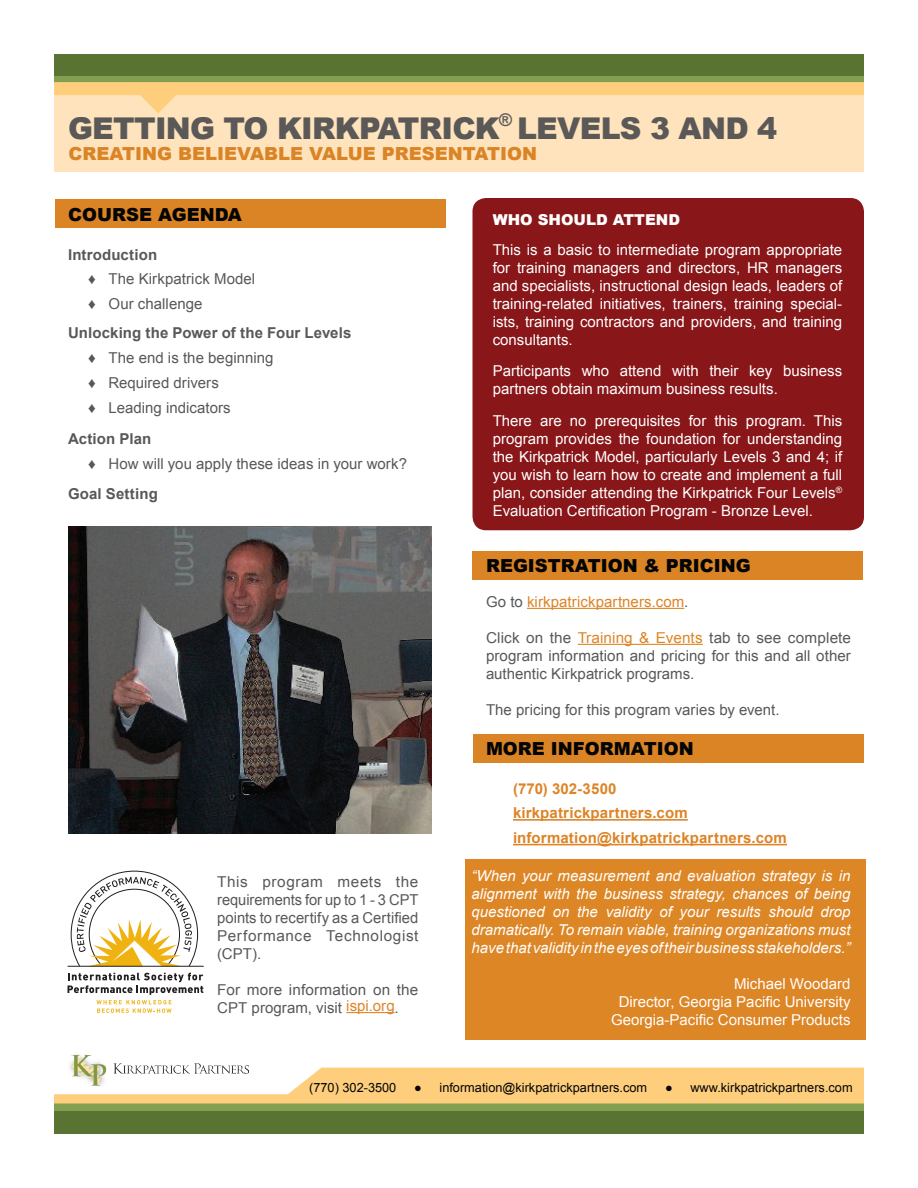
<style>
.page{position:relative;width:918px;height:1188px;background:#fff}
.page>*{position:absolute;margin:0;border:0;box-sizing:border-box;transform-origin:0 0}
.t1{font:900 30px "Arial";letter-spacing:-.025em;color:#5b5958}
.t2{font:900 18px "Arial";color:#040503}
.t3{font:900 18px "Arial";color:#db8426}
.t4{font:15px/18px "Arial";color:#fff;text-align:justify}
.t5{font:15px/18px "Arial";letter-spacing:.005em;color:#57585a}
.t6{font:italic 15px/18px "Arial";color:#fff;text-align:justify}
.t7{font:700 15px/24.8px "Arial";letter-spacing:.01em;color:#dc8426}
.t8{font:700 15px "Arial";letter-spacing:.01em;color:#57585a}
.t9{font:15px "Arial";letter-spacing:.005em;color:#dc8426}
.t10{font:900 15px "Arial";color:#fff}
.t11{font:12.75px "Arial";color:#040503}
.s1{color:#dd8626}
.s2{color:#57585a}
</style>
<div class="page">
<div style="left:54px;top:1110px;width:810px;height:24px;background:#597333"></div>
<div style="left:54px;top:1103px;width:810px;height:8px;background:#829f52"></div>
<svg style="left:54px;top:1068px;width:810px;height:36px;background:#fcd38c"></svg>
<img style="left:68px;top:1054px;width:180px;height:33px">
<div style="left:54px;top:75px;width:810px;height:9px;background:#829f52"></div>
<div style="left:54px;top:54px;width:810px;height:22px;background:#597333"></div>
<div style="left:54px;top:96px;width:810px;height:76px;background:#fee3bd"></div>
<svg style="left:54px;top:82px;width:810px;height:31px"></svg>
<div style="left:465px;top:859px;width:401px;height:181px;background:#dd8626"></div>
<div style="left:473px;top:734px;width:391px;height:29px;background:#db8426"></div>
<div style="left:472px;top:551px;width:391px;height:29px;background:#db8426"></div>
<div style="left:55px;top:199px;width:391px;height:29px;background:#db8426"></div>
<hr style="left:346px;top:1012px;width:49px;height:1px;background:#dd8626">
<img style="left:68px;top:526px;width:364px;height:308px">
<hr style="left:527px;top:608px;width:157px;height:1px;background:#dc8426">
<hr style="left:578px;top:644px;width:125px;height:1px;background:#dd8626">
<hr style="left:513px;top:819px;width:175px;height:2px;background:#dc8426">
<hr style="left:513px;top:844px;width:274px;height:1px;background:#dc8426">
<svg style="left:68px;top:871px;width:135px;height:142px"></svg>
<hr style="left:68px;top:966px;width:136px;height:1px;background:#231f20">
<div style="left:472px;top:198px;width:392px;height:332px;background:#891619;border-radius:14px"></div>
<h1 class="t1" style="left:68px;top:106px;width:711px">GETTING TO KIRKPATRICK<sup>®</sup> LEVELS 3 AND 4</h1>
<p class="t3" style="left:69px;top:140px;width:379px">CREATING BELIEVABLE VALUE PRESENTATI</p>
<p class="t3" style="left:507px;top:140px;width:29px">ON</p>
<p class="t2" style="left:68px;top:202px;width:58px">COURSE</p>
<p class="t2" style="left:158px;top:202px;width:29px">AGENDA</p>
<p class="t8" style="left:68px;top:244px;width:91px">Introduction</p>
<p class="t5" style="left:88px;top:267px;width:168px;line-height:24.8px">♦ The Kirkpatrick Model ♦ Our challenge</p>
<p class="t8" style="left:68px;top:323px;width:285px">Unlocking the Power of the Four Levels</p>
<p class="t5" style="left:88px;top:346px;width:187px;line-height:24.8px">♦ The end is the beginning ♦ Required drivers<br>♦ Leading indicators</p>
<p class="t8" style="left:68px;top:429px;width:85px">Action Plan</p>
<p class="t5" style="left:88px;top:455px;width:321px">♦ How will you apply these ideas in your work?</p>
<p class="t8" style="left:68px;top:484px;width:91px">Goal Setting</p>
<p class="t5" style="left:217px;top:872px;width:203px;text-align:justify">This program meets the requirements for up to 1 - 3 CPT points to recertify as a Certified Performance Technologist (CPT).</p>
<p class="t5" style="left:217px;top:980px;width:203px">For more information on the<br>CPT program, visit <span class="s1">ispi.org</span>.</p>
<p class="t10" style="left:493px;top:208px;width:189px">WHO SHOULD ATTEND</p>
<p class="t4" style="left:493px;top:240px;width:351px">This is a basic to intermediate program appropriate for training managers and directors, HR managers and specialists, instructional design leads, leaders of training-related initiatives, trainers, training special&shy;ists, training contractors and providers, and training consultants.</p>
<p class="t4" style="left:493px;top:362px;width:351px">Participants who attend with their key business partners obtain maximum business results.</p>
<p class="t4" style="left:493px;top:411px;width:351px">There are no prerequisites for this program. This program provides the foundation for understanding the Kirkpatrick Model, particularly Levels 3 and 4; if you wish to learn how to create and implement a full plan, consider attending the Kirkpatrick Four Levels<sup>® </sup>Evaluation Certification Program - Bronze Level.</p>
<p class="t2" style="left:486px;top:553px;width:28px">REGISTRATION</p>
<p class="t2" style="left:644px;top:553px;width:48px">&amp; PRICING</p>
<p class="t9" style="left:486px;top:592px;width:204px"><span class="s2">Go to</span> kirkpatrickpartners.com<span class="s2">.</span></p>
<p class="t5" style="left:486px;top:629px;width:367px;text-align:justify">Click on the <span class="s1">Training &amp; Events</span> tab to see complete program information and pricing for this and all other authentic Kirkpatrick programs.</p>
<p class="t5" style="left:486px;top:701px;width:295px">The pricing for this program varies by event.</p>
<p class="t2" style="left:486px;top:736px;width:32px">MORE</p>
<p class="t2" style="left:551px;top:736px;width:49px">INFORMATION</p>
<p class="t7" style="left:513px;top:776px;width:275px">(770) 302-3500 kirkpatrickpartners.com information@kirkpatrickpartners.com</p>
<p class="t6" style="left:472px;top:867px;width:380px">“When your measurement and evaluation strategy is in alignment with the business strategy, chances of being questioned on the validity of your results should drop dramatically. To remain viable, training organizations must have that validity in the eyes of their business stakeholders.”</p>
<p class="t4" style="left:611px;top:975px;width:241px;text-align:right">Michael Woodard<br>Director, Georgia Pacific University<br>Georgia-Pacific Consumer Products</p>
<p class="t11" style="left:309px;top:1079px;width:89px">(770) 302-3500</p>
<p class="t11" style="left:414px;top:1079px;width:235px">● information@kirkpatrickpartners.com</p>
<p class="t11" style="left:665px;top:1079px;width:189px">● www.kirkpatrickpartners.com</p>
</div>
